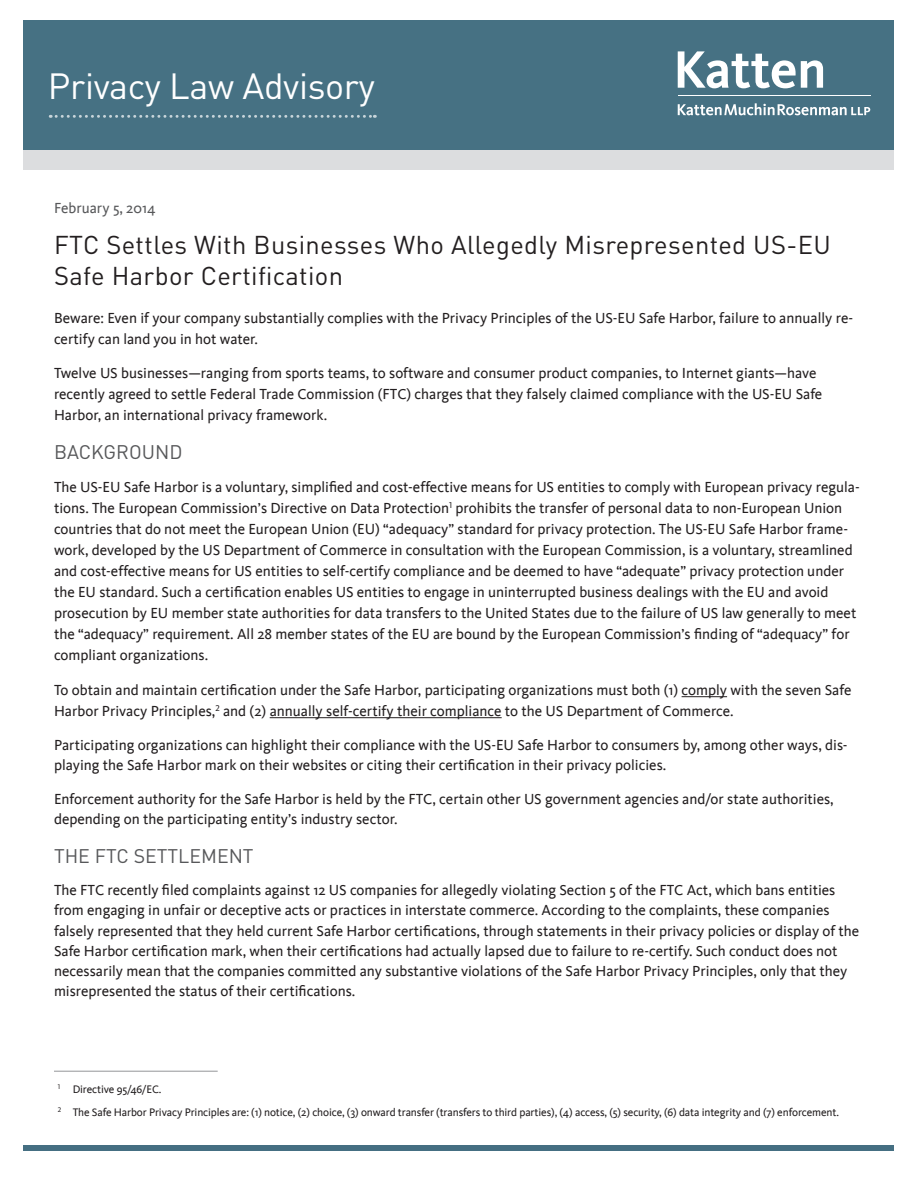
<style>
.page{position:relative;width:918px;height:1188px;background:#fff}
.page>*{position:absolute;margin:0;border:0;box-sizing:border-box;transform-origin:0 0}
.t1{font:36px "DINOT";letter-spacing:-.01em;color:#fff}
.t2{font:25.5px/31.5px "DINOT";letter-spacing:.015em;color:#231f20}
.SubHeads{font:19.5px "DINOT";color:#57585a}
.t3{font:15px/21px "Kievit";color:#231f20}
.SubHeads-2{font:15px "Kievit";color:#57585a}
.SubHeads-3{font:11.25px "Kievit";letter-spacing:-.01em;color:#231f20}
</style>
<div class="page">
<hr style="left:682px;top:696px;width:45px;height:1px;background:#231f20">
<hr style="left:270px;top:717px;width:232px;height:1px;background:#231f20">
<div style="left:24px;top:1145px;width:870px;height:6px;background:#456f82"></div>
<div style="left:24px;top:21px;width:870px;height:129px;background:#467183"></div>
<div style="left:24px;top:150px;width:870px;height:20px;background:#dcdddf"></div>
<svg style="left:50px;top:115px;width:325px;height:3px"></svg>
<svg style="left:678px;top:51px;width:145px;height:37px"></svg>
<hr style="left:678px;top:95px;width:192px;height:1px;background:#fff">
<svg style="left:678px;top:103px;width:192px;height:12px"></svg>
<hr style="left:54px;top:1071px;width:164px;height:1px;background:#939598">
<p class="t1" style="left:48px;top:62px;width:328px">Privacy Law Advisory</p>
<p class="SubHeads-2" style="left:54px;top:199px;width:103px">February 5, 2014</p>
<p class="t2" style="left:54px;top:228px;width:778px">FTC Settles With Businesses Who Allegedly Misrepresented US-EU<br>Safe Harbor Certification</p>
<p class="t3" style="left:54px;top:307px;width:801px">Beware: Even if your company substantially complies with the Privacy Principles of the US-EU Safe Harbor, failure to annually re&shy;certify can land you in hot water.</p>
<p class="t3" style="left:54px;top:363px;width:770px">Twelve US businesses—ranging from sports teams, to software and consumer product companies, to Internet giants—have recently agreed to settle Federal Trade Commission (FTC) charges that they falsely claimed compliance with the US-EU Safe<br>Harbor, an international privacy framework.</p>
<p class="SubHeads" style="left:54px;top:439px;width:130px">BACKGROUND</p>
<p class="t3" style="left:54px;top:477px;width:807px">The US-EU Safe Harbor is a voluntary, simplified and cost-effective means for US entities to comply with European privacy regula&shy;tions. The European Commission’s Directive on Data Protection<sup>1</sup> prohibits the transfer of personal data to non-European Union countries that do not meet the European Union (EU) “adequacy” standard for privacy protection. The US-EU Safe Harbor frame&shy;work, developed by the US Department of Commerce in consultation with the European Commission, is a voluntary, streamlined and cost-effective means for US entities to self-certify compliance and be deemed to have “adequate” privacy protection under the EU standard. Such a certification enables US entities to engage in uninterrupted business dealings with the EU and avoid prosecution by EU member state authorities for data transfers to the United States due to the failure of US law generally to meet the “adequacy” requirement. All 28 member states of the EU are bound by the European Commission’s finding of “adequacy” for compliant organizations.</p>
<p class="t3" style="left:54px;top:679px;width:799px">To obtain and maintain certification under the Safe Harbor, participating organizations must both (1) comply with the seven Safe<br>Harbor Privacy Principles,<sup>2</sup> and (2) annually self-certify their compliance to the US Department of Commerce.</p>
<p class="t3" style="left:54px;top:735px;width:795px;line-height:20.2px">Participating organizations can highlight their compliance with the US-EU Safe Harbor to consumers by, among other ways, dis&shy;playing the Safe Harbor mark on their websites or citing their certification in their privacy policies.</p>
<p class="t3" style="left:54px;top:789px;width:781px;line-height:20.2px">Enforcement authority for the Safe Harbor is held by the FTC, certain other US government agencies and/or state authorities, depending on the participating entity’s industry sector.</p>
<p class="SubHeads" style="left:54px;top:843px;width:201px">THE FTC SETTLEMENT</p>
<p class="t3" style="left:54px;top:880px;width:807px;line-height:20.2px">The FTC recently filed complaints against 12 US companies for allegedly violating Section 5 of the FTC Act, which bans entities from engaging in unfair or deceptive acts or practices in interstate commerce. According to the complaints, these companies falsely represented that they held current Safe Harbor certifications, through statements in their privacy policies or display of the Safe Harbor certification mark, when their certifications had actually lapsed due to failure to re-certify. Such conduct does not necessarily mean that the companies committed any substantive violations of the Safe Harbor Privacy Principles, only that they misrepresented the status of their certifications.</p>
<p class="SubHeads-3" style="left:58px;top:1083px;width:105px"><sup>1</sup> Directive 95/46/EC.</p>
<p class="SubHeads-3" style="left:58px;top:1106px;width:783px"><sup>2</sup> The Safe Harbor Privacy Principles are: (1) notice, (2) choice, (3) onward transfer (transfers to third parties), (4) access, (5) security, (6) data integrity and (7) enforcement.</p>
</div>
